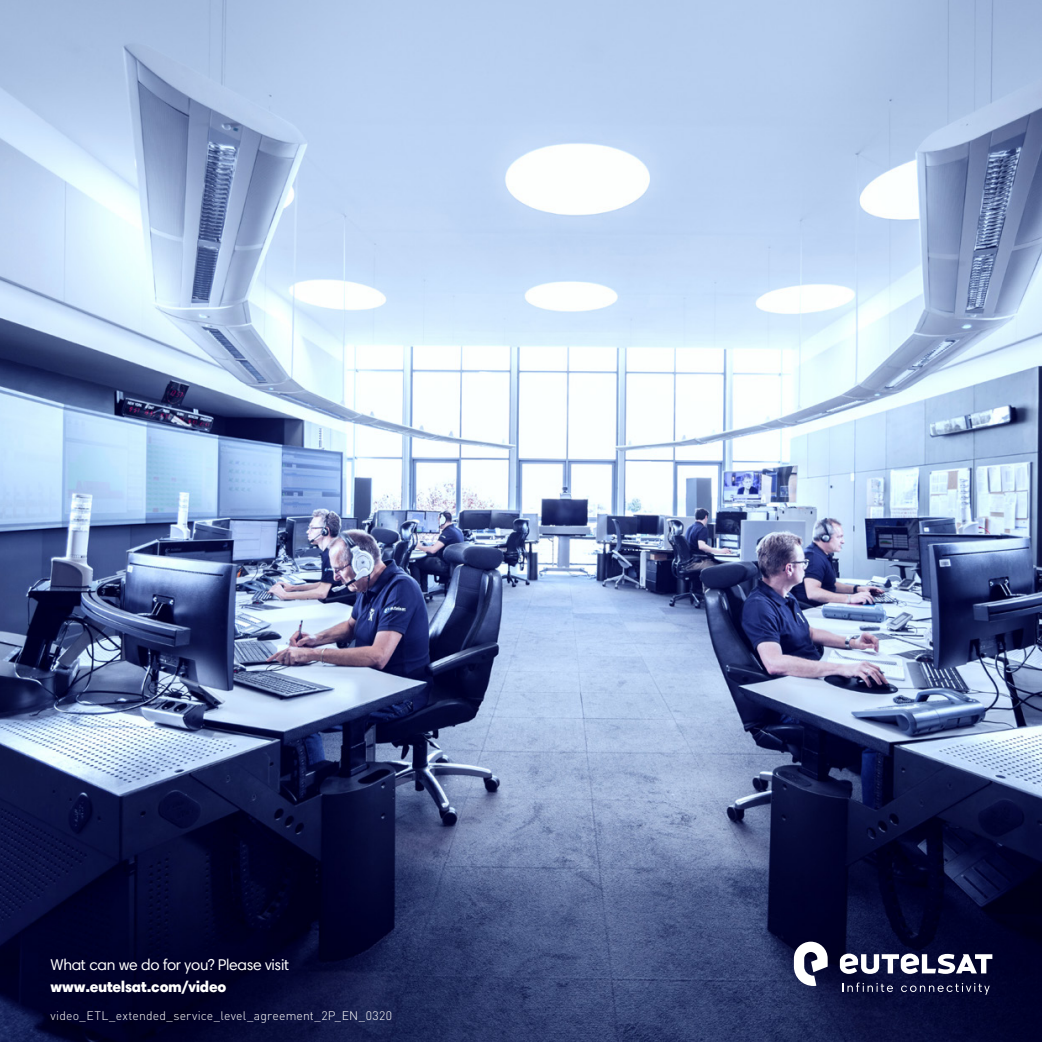
<style>
.page{position:relative;width:1042px;height:1042px;background:#fff}
.page>*{position:absolute;margin:0;border:0;box-sizing:border-box;transform-origin:0 0}
.t1{font:15.75px "Harmonia Sans Pro Cyr";letter-spacing:-.02em;color:#fff}
.t2{font:900 15.75px "Harmonia Sans Pro Cyr";letter-spacing:-.02em;color:#fff}
.brochHead01{font:300 12.25px "DINOT";letter-spacing:.015em;color:#fff}
</style>
<div class="page">
<img style="left:0;top:0;width:1042px;height:1042px">
<svg style="left:794px;top:941px;width:33px;height:45px"></svg>
<svg style="left:840px;top:953px;width:152px;height:21px"></svg>
<svg style="left:842px;top:982px;width:51px;height:10px"></svg>
<svg style="left:901px;top:983px;width:88px;height:12px"></svg>
<p class="t1" style="left:51px;top:954px;width:240px">What can we do for you? Please visit</p>
<p class="t2" style="left:51px;top:977px;width:177px">www.eutelsat.com/video</p>
<p class="brochHead01" style="left:51px;top:1008px;width:343px">video_ETL_extended_service_level_agreement_2P_EN_0320</p>
</div>
